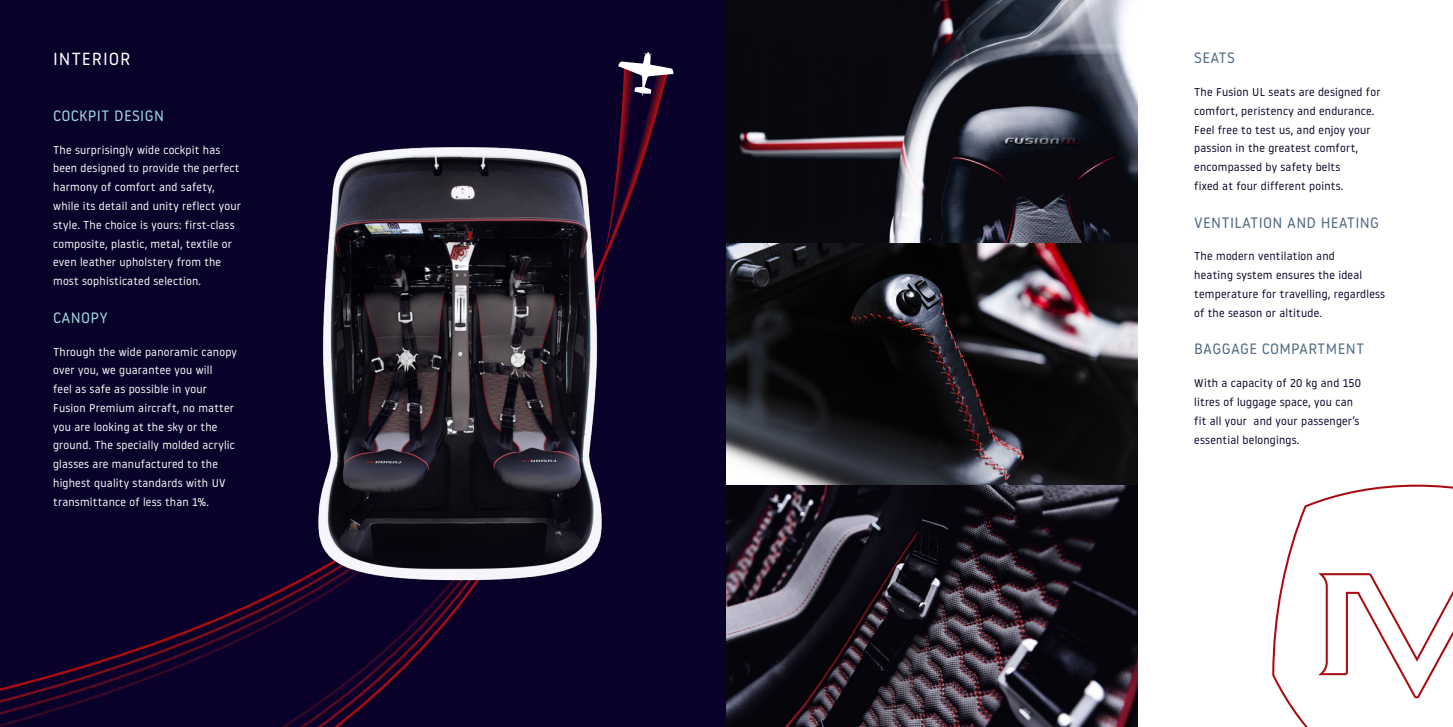
<style>
.page{position:relative;width:1453px;height:727px;background:#fff}
.page>*{position:absolute;margin:0;border:0;box-sizing:border-box;transform-origin:0 0}
.t1{font:17.5px "Noway Round";letter-spacing:.05em;color:#fff}
.t2{font:15px "Noway Round";letter-spacing:.02em;color:#506b88}
.t3{font:15px "Noway Round";letter-spacing:.02em;color:#9fd9de}
.t4{font:11.25px/18.8px "Noway Round";letter-spacing:.02em;color:#fff}
.t5{font:11.25px/18.8px "Noway Round";letter-spacing:.02em;color:#090129}
</style>
<div class="page">
<div style="left:0;top:0;width:726px;height:726px;background:#090129"></div>
<svg style="left:0;top:96px;width:662px;height:608px"></svg>
<svg style="left:618px;top:52px;width:55px;height:44px"></svg>
<img style="left:313px;top:141px;width:293px;height:444px">
<img style="left:726px;top:0;width:411px;height:726px">
<svg style="left:1272px;top:484px;width:181px;height:242px"></svg>
<p class="t1" style="left:53px;top:47px;width:79px">INTERIOR</p>
<p class="t2" style="left:1194px;top:47px;width:42px">SEATS</p>
<p class="t5" style="left:1194px;top:82px;width:188px">The Fusion UL seats are designed for comfort, peristency and endurance.<br>Feel free to test us, and enjoy your passion in the greatest comfort, encompassed by safety belts<br>fixed at four different points.</p>
<p class="t2" style="left:1194px;top:212px;width:186px">VENTILATION AND HEATING</p>
<p class="t5" style="left:1194px;top:246px;width:192px">The modern ventilation and<br>heating system ensures the ideal temperature for travelling, regardless of the season or altitude.</p>
<p class="t2" style="left:1194px;top:338px;width:172px">BAGGAGE COMPARTMENT</p>
<p class="t5" style="left:1194px;top:373px;width:168px">With a capacity of 20 kg and 150 litres of luggage space, you can fit all your and your passenger’s essential belongings.</p>
<p class="t3" style="left:53px;top:105px;width:112px">COCKPIT DESIGN</p>
<p class="t4" style="left:53px;top:140px;width:189px">The surprisingly wide cockpit has been designed to provide the perfect harmony of comfort and safety, while its detail and unity reflect your style. The choice is yours: first-class composite, plastic, metal, textile or even leather upholstery from the most sophisticated selection.</p>
<p class="t3" style="left:53px;top:307px;width:56px">CANOPY</p>
<p class="t4" style="left:53px;top:341px;width:185px">Through the wide panoramic canopy over you, we guarantee you will<br>feel as safe as possible in your<br>Fusion Premium aircraft, no matter you are looking at the sky or the ground. The specially molded acrylic glasses are manufactured to the highest quality standards with UV transmittance of less than 1%.</p>
</div>
